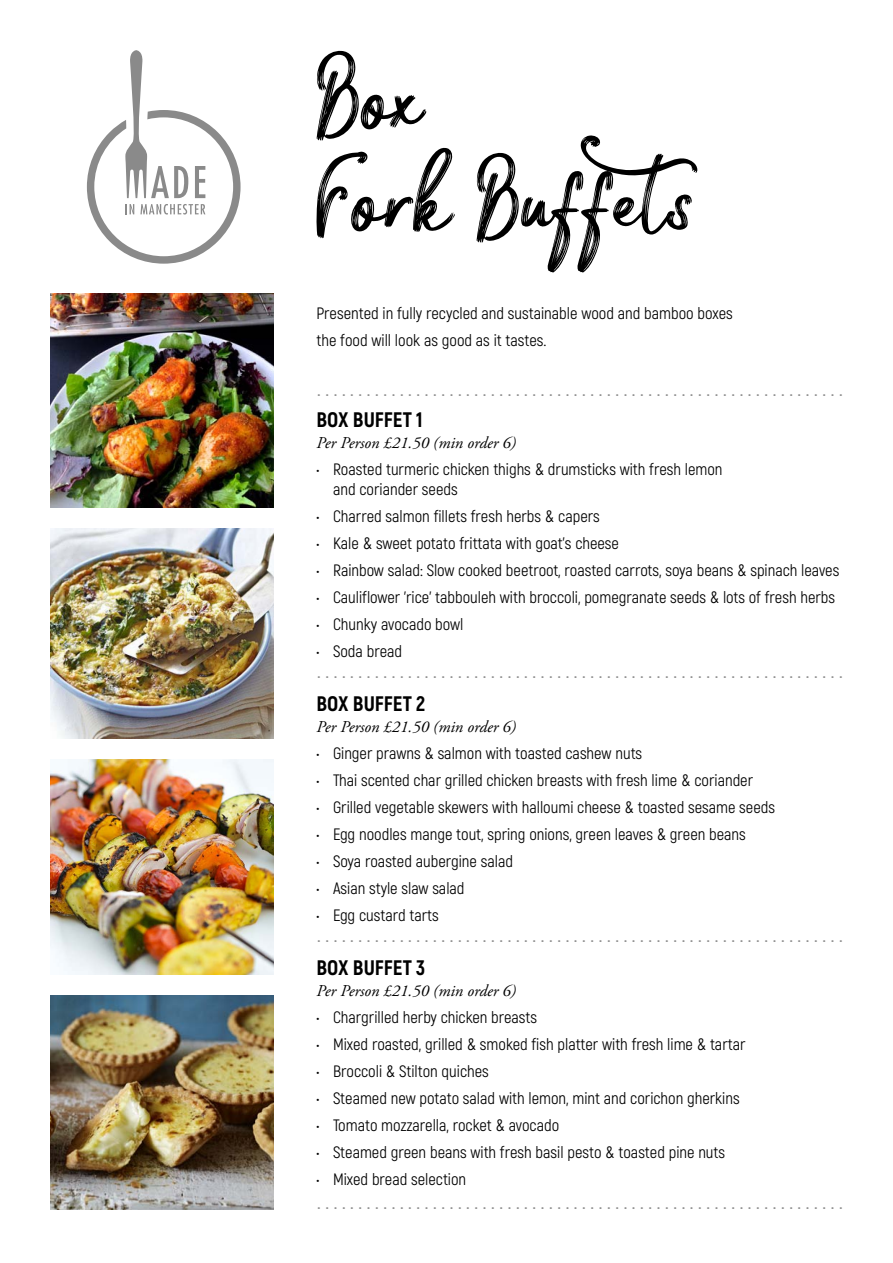
<style>
.page{position:relative;width:893px;height:1263px;background:#fff}
.page>*{position:absolute;margin:0;border:0;box-sizing:border-box;transform-origin:0 0}
.t1{font:82.65px/102px "Miller";color:#000}
.t2{font:800 21px "Akrobat";color:#000}
.t3{font:16.5px/27px "Akrobat";color:#000}
.t4{font:500 16.5px "Futura BT";color:#8a8a8a}
.t5{font:italic 16.5px "Adobe Garamond Pro";color:#000}
</style>
<div class="page">
<img style="left:50px;top:995px;width:224px;height:215px">
<img style="left:50px;top:528px;width:224px;height:211px">
<img style="left:50px;top:293px;width:224px;height:215px">
<img style="left:50px;top:759px;width:224px;height:216px">
<svg style="left:87px;top:50px;width:154px;height:214px"></svg>
<p class="t1" style="left:317px;top:45px;width:444px">Box<br>Fork Buffets</p>
<p class="t3" style="left:316px;top:300px;width:418px">Presented in fully recycled and sustainable wood and bamboo boxes the food will look as good as it tastes.</p>
<p class="t4" style="left:316px;top:380px;width:528px">................................................................</p>
<p class="t2" style="left:316px;top:406px;width:108px">BOX BUFFET 1</p>
<p class="t5" style="left:316px;top:433px;width:201px">Per Person £21.50 (min order 6)</p>
<p class="t3" style="left:333px;top:459px;width:391px;line-height:19.8px;text-indent:-16px">• Roasted turmeric chicken thighs &amp; drumsticks with fresh lemon and coriander seeds</p>
<p class="t3" style="left:316px;top:503px;width:285px">• Charred salmon fillets fresh herbs &amp; capers</p>
<p class="t3" style="left:316px;top:530px;width:304px">• Kale &amp; sweet potato frittata with goat’s cheese</p>
<p class="t3" style="left:316px;top:557px;width:524px">• Rainbow salad: Slow cooked beetroot, roasted carrots, soya beans &amp; spinach leaves</p>
<p class="t3" style="left:316px;top:584px;width:520px">• Cauliflower 'rice' tabbouleh with broccoli, pomegranate seeds &amp; lots of fresh herbs</p>
<p class="t3" style="left:316px;top:611px;width:148px">• Chunky avocado bowl</p>
<p class="t3" style="left:316px;top:638px;width:87px">• Soda bread</p>
<p class="t2" style="left:316px;top:690px;width:110px">BOX BUFFET 2</p>
<p class="t5" style="left:316px;top:717px;width:201px">Per Person £21.50 (min order 6)</p>
<p class="t3" style="left:316px;top:740px;width:327px">• Ginger prawns &amp; salmon with toasted cashew nuts</p>
<p class="t3" style="left:316px;top:767px;width:438px">• Thai scented char grilled chicken breasts with fresh lime &amp; coriander</p>
<p class="t3" style="left:316px;top:794px;width:460px">• Grilled vegetable skewers with halloumi cheese &amp; toasted sesame seeds</p>
<p class="t3" style="left:316px;top:821px;width:431px">• Egg noodles mange tout, spring onions, green leaves &amp; green beans</p>
<p class="t3" style="left:316px;top:848px;width:198px">• Soya roasted aubergine salad</p>
<p class="t3" style="left:316px;top:875px;width:150px">• Asian style slaw salad</p>
<p class="t3" style="left:316px;top:902px;width:124px">• Egg custard tarts</p>
<p class="t2" style="left:316px;top:954px;width:110px">BOX BUFFET 3</p>
<p class="t5" style="left:316px;top:981px;width:201px">Per Person £21.50 (min order 6)</p>
<p class="t3" style="left:316px;top:1004px;width:222px">• Chargrilled herby chicken breasts</p>
<p class="t3" style="left:316px;top:1031px;width:430px">• Mixed roasted, grilled &amp; smoked fish platter with fresh lime &amp; tartar</p>
<p class="t3" style="left:316px;top:1058px;width:174px">• Broccoli &amp; Stilton quiches</p>
<p class="t3" style="left:316px;top:1085px;width:425px">• Steamed new potato salad with lemon, mint and corichon gherkins</p>
<p class="t3" style="left:316px;top:1112px;width:244px">• Tomato mozzarella, rocket &amp; avocado</p>
<p class="t3" style="left:316px;top:1139px;width:410px">• Steamed green beans with fresh basil pesto &amp; toasted pine nuts</p>
<p class="t3" style="left:316px;top:1166px;width:151px">• Mixed bread selection</p>
<p class="t4" style="left:316px;top:662px;width:528px">................................................................</p>
<p class="t4" style="left:316px;top:926px;width:528px">................................................................</p>
<p class="t4" style="left:316px;top:1193px;width:528px">................................................................</p>
</div>
